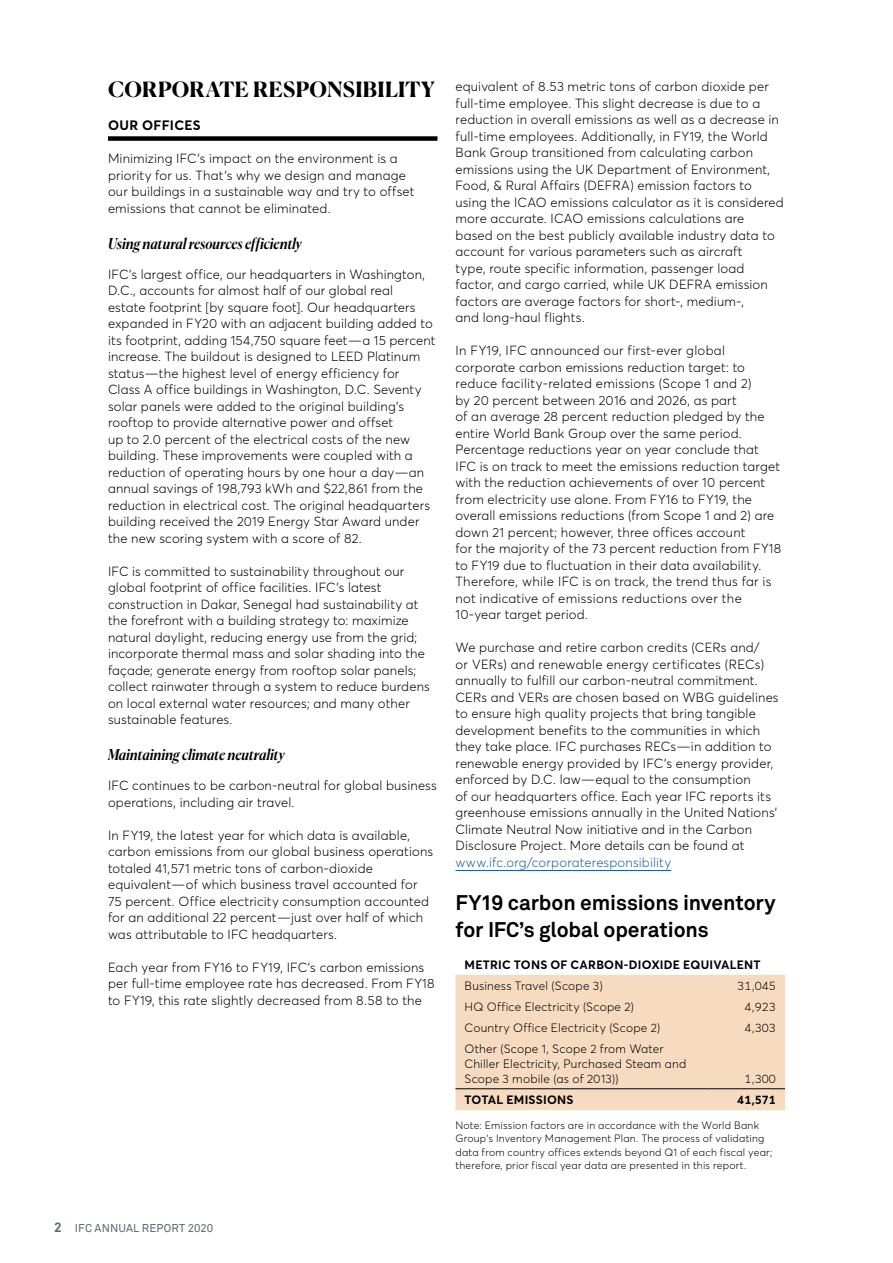
<style>
.page{position:relative;width:893px;height:1263px;background:#fff}
.page>*{position:absolute;margin:0;border:0;box-sizing:border-box;transform-origin:0 0}
.P2_Table_or_Chart_Ti{font:700 21px/27px "Akkurat Pro";letter-spacing:-.005em;color:#000}
.P2_H3{font:700 21px "Canela";letter-spacing:.015em;color:#000}
.P2_H5{font:italic 500 15px "Canela";color:#000}
.P2_H4{font:700 13.5px "Averta";letter-spacing:.025em;color:#000}
.P2_BODY{font:300 13.2px/16.5px "Averta";letter-spacing:.01em;color:#000}
.Part_2_TABLE_BODY{font:300 12px/15px "Averta";letter-spacing:.015em;color:#000}
.Part_2_TABLE_COL_HEA{font:700 12px "Averta";letter-spacing:.02em;color:#000}
.Part_2_TABLE_FIGURES{font:300 12px "Averta";color:#000}
.Part_2_TABLE_BODY-2{font:700 12px "Averta";letter-spacing:.02em;color:#000}
.Part_2_TABLE_FIGURES-2{font:700 12px "Averta";color:#000}
.t1{font:11.25px "Akkurat Pro";letter-spacing:.01em;color:#596670}
.Part_2_NOTES_No_Turn{font:300 10.5px/13.2px "Averta";letter-spacing:.02em;color:#000}
.s1{color:#205d9e}
.s2{font-weight:700;font-size:13.5px}
</style>
<div class="page">
<div style="left:108px;top:136px;width:329px;height:5px;background:#000"></div>
<hr style="left:455px;top:870px;width:216px;height:1px;background:#205d9e">
<div style="left:455px;top:975px;width:330px;height:135px;background:#f7dbc1"></div>
<hr style="left:455px;top:1088px;width:253px;height:1px;background:#000">
<hr style="left:708px;top:1088px;width:77px;height:1px;background:#000">
<p class="P2_H3" style="left:108px;top:73px;width:328px">CORPORATE RESPONSIBILITY</p>
<p class="P2_H4" style="left:108px;top:117px;width:94px">OUR OFFICES</p>
<p class="P2_BODY" style="left:108px;top:150px;width:308px">Minimizing IFC’s impact on the environment is a priority for us. That’s why we design and manage our buildings in a sustainable way and try to offset emissions that cannot be eliminated.</p>
<p class="P2_H5" style="left:108px;top:232px;width:195px">Using natural resources efficiently</p>
<p class="P2_BODY" style="left:108px;top:266px;width:329px">IFC’s largest office, our headquarters in Washington, D.C., accounts for almost half of our global real<br>estate footprint [by square foot]. Our headquarters expanded in FY20 with an adjacent building added to its footprint, adding 154,750 square feet — a 15 percent increase. The buildout is designed to LEED Platinum status — the highest level of energy efficiency for<br>Class A office buildings in Washington, D.C. Seventy solar panels were added to the original building’s rooftop to provide alternative power and offset<br>up to 2.0 percent of the electrical costs of the new building. These improvements were coupled with a reduction of operating hours by one hour a day — an annual savings of 198,793 kWh and $22,861 from the reduction in electrical cost. The original headquarters building received the 2019 Energy Star Award under the new scoring system with a score of 82.</p>
<p class="P2_BODY" style="left:108px;top:563px;width:323px">IFC is committed to sustainability throughout our global footprint of office facilities. IFC’s latest construction in Dakar, Senegal had sustainability at the forefront with a building strategy to: maximize natural daylight, reducing energy use from the grid; incorporate thermal mass and solar shading into the façade; generate energy from rooftop solar panels; collect rainwater through a system to reduce burdens on local external water resources; and many other sustainable features.</p>
<p class="P2_H5" style="left:108px;top:743px;width:178px">Maintaining climate neutrality</p>
<p class="P2_BODY" style="left:108px;top:777px;width:330px">IFC continues to be carbon-neutral for global business operations, including air travel.</p>
<p class="P2_BODY" style="left:108px;top:827px;width:327px">In FY19, the latest year for which data is available, carbon emissions from our global business operations totaled 41,571 metric tons of carbon-dioxide equivalent — of which business travel accounted for 75 percent. Office electricity consumption accounted for an additional 22 percent — just over half of which was attributable to IFC headquarters.</p>
<p class="P2_BODY" style="left:108px;top:959px;width:328px">Each year from FY16 to FY19, IFC’s carbon emissions per full-time employee rate has decreased. From FY18 to FY19, this rate slightly decreased from 8.58 to the</p>
<p class="P2_BODY" style="left:455px;top:78px;width:330px">equivalent of 8.53 metric tons of carbon dioxide per full-time employee. This slight decrease is due to a reduction in overall emissions as well as a decrease in full-time employees. Additionally, in FY19, the World Bank Group transitioned from calculating carbon emissions using the UK Department of Environment, Food, &amp; Rural Affairs (DEFRA) emission factors to using the ICAO emissions calculator as it is considered more accurate. ICAO emissions calculations are based on the best publicly available industry data to account for various parameters such as aircraft<br>type, route specific information, passenger load factor, and cargo carried, while UK DEFRA emission factors are average factors for short-, medium-,<br>and long-haul flights.</p>
<p class="P2_BODY" style="left:455px;top:342px;width:327px">In FY19, IFC announced our first-ever global corporate carbon emissions reduction target: to reduce facility-related emissions (Scope 1 and 2)<br>by 20 percent between 2016 and 2026, as part<br>of an average 28 percent reduction pledged by the entire World Bank Group over the same period.<br>Percentage reductions year on year conclude that IFC is on track to meet the emissions reduction target with the reduction achievements of over 10 percent from electricity use alone. From FY16 to FY19, the overall emissions reductions (from Scope 1 and 2) are down 21 percent; however, three offices account<br>for the majority of the 73 percent reduction from FY18 to FY19 due to fluctuation in their data availability.<br>Therefore, while IFC is on track, the trend thus far is not indicative of emissions reductions over the 10-year target period.</p>
<p class="P2_BODY" style="left:455px;top:639px;width:325px">We purchase and retire carbon credits (CERs and/<br>or VERs) and renewable energy certificates (RECs) annually to fulfill our carbon-neutral commitment.<br>CERs and VERs are chosen based on WBG guidelines to ensure high quality projects that bring tangible development benefits to the communities in which they take place. IFC purchases RECs — in addition to renewable energy provided by IFC’s energy provider, enforced by D.C. law — equal to the consumption<br>of our headquarters office. Each year IFC reports its greenhouse emissions annually in the United Nations’ Climate Neutral Now initiative and in the Carbon Disclosure Project. More details can be found at <span class="s1">www.ifc.org/corporateresponsibility</span></p>
<p class="P2_Table_or_Chart_Ti" style="left:455px;top:889px;width:322px">FY19 carbon emissions inventory for IFC’s global operations</p>
<p class="Part_2_TABLE_COL_HEA" style="left:465px;top:957px;width:297px">METRIC TONS OF CARBON-DIOXIDE EQUIVALENT</p>
<p class="Part_2_TABLE_BODY" style="left:464px;top:978px;width:140px">Business Travel (Scope 3)</p>
<p class="Part_2_TABLE_FIGURES" style="left:737px;top:978px;width:40px">31,045</p>
<p class="Part_2_TABLE_BODY" style="left:464px;top:999px;width:171px">HQ Office Electricity (Scope 2)</p>
<p class="Part_2_TABLE_FIGURES" style="left:744px;top:999px;width:33px">4,923</p>
<p class="Part_2_TABLE_BODY" style="left:464px;top:1020px;width:197px">Country Office Electricity (Scope 2)</p>
<p class="Part_2_TABLE_FIGURES" style="left:744px;top:1020px;width:33px">4,303</p>
<p class="Part_2_TABLE_BODY" style="left:464px;top:1041px;width:223px">Other (Scope 1, Scope 2 from Water<br>Chiller Electricity, Purchased Steam and<br>Scope 3 mobile (as of 2013))</p>
<p class="Part_2_TABLE_FIGURES" style="left:744px;top:1071px;width:33px">1,300</p>
<p class="Part_2_TABLE_BODY-2" style="left:464px;top:1092px;width:111px">TOTAL EMISSIONS</p>
<p class="Part_2_TABLE_FIGURES-2" style="left:737px;top:1092px;width:40px">41,571</p>
<p class="Part_2_NOTES_No_Turn" style="left:455px;top:1119px;width:318px">Note: Emission factors are in accordance with the World Bank Group’s Inventory Management Plan. The process of validating data from country offices extends beyond Q1 of each fiscal year; therefore, prior fiscal year data are presented in this report.</p>
<p class="t1" style="left:54px;top:1221px;width:161px"><span class="s2">2</span> IFC ANNUAL REPORT 2020</p>
</div>
